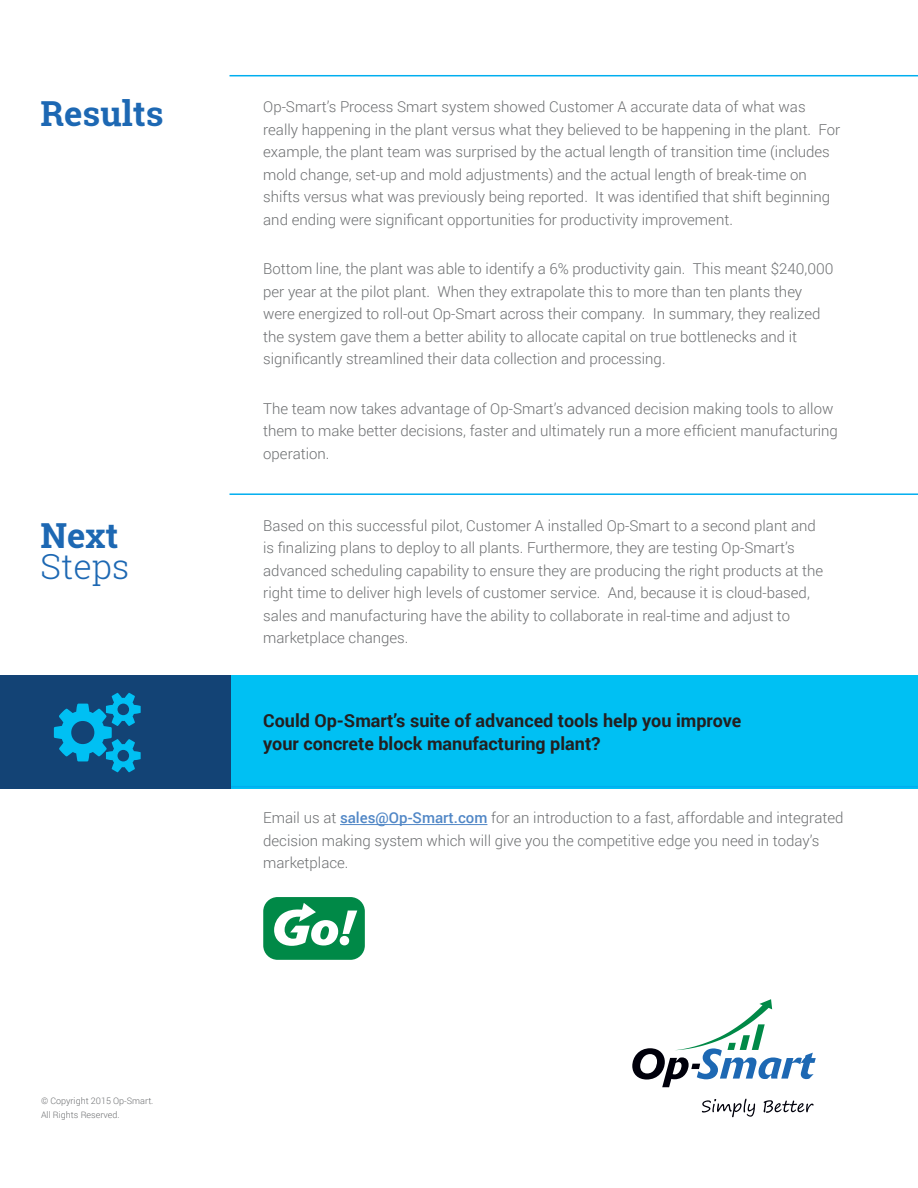
<style>
.page{position:relative;width:918px;height:1188px;background:#fff}
.page>*{position:absolute;margin:0;border:0;box-sizing:border-box;transform-origin:0 0}
.t1{font:700 34.5px "Roboto Slab";color:#1d68b3}
.t2{font:300 34.5px "Roboto Slab";color:#1d68b3}
.t3{font:700 18px/22.5px "Roboto";color:#231f20}
.t4{font:300 15px/22.5px "Roboto";color:#6d6f71}
.t5{font:300 9px/13.5px "Roboto";color:#6d6f71}
.s1{font-weight:500;color:#5187c6}
</style>
<div class="page">
<svg style="left:702px;top:1099px;width:53px;height:18px"></svg>
<svg style="left:764px;top:1100px;width:50px;height:13px"></svg>
<svg style="left:632px;top:999px;width:184px;height:88px"></svg>
<hr style="left:230px;top:75px;width:688px;height:1px;background:#00aeef">
<hr style="left:230px;top:493px;width:688px;height:2px;background:#00aeef">
<div style="left:230px;top:675px;width:688px;height:113px;background:#00c0f3"></div>
<hr style="left:230px;top:786px;width:688px;height:1px;background:#00aeef">
<hr style="left:340px;top:824px;width:147px;height:1px;background:#5187c6">
<div style="left:0;top:675px;width:231px;height:113px;background:#134375"></div>
<div style="left:263px;top:897px;width:102px;height:63px;background:#008947;border-radius:14px"></div>
<svg style="left:274px;top:903px;width:83px;height:43px"></svg>
<h1 class="t1" style="left:40px;top:90px;width:125px">Results</h1>
<h1 class="t1" style="left:40px;top:511px;width:79px">Next</h1>
<h1 class="t2" style="left:40px;top:543px;width:90px">Steps</h1>
<p class="t5" style="left:41px;top:1094px;width:114px">© Copyright 2015 Op-Smart.<br>All Rights Reserved.</p>
<p class="t4" style="left:263px;top:95px;width:579px">Op‑Smart’s Process Smart system showed Customer A accurate data of what was really happening in the plant versus what they believed to be happening in the plant. For example, the plant team was surprised by the actual length of transition time (includes mold change, set-up and mold adjustments) and the actual length of break-time on shifts versus what was previously being reported. It was identified that shift beginning and ending were significant opportunities for productivity improvement.</p>
<p class="t4" style="left:263px;top:257px;width:572px">Bottom line, the plant was able to identify a 6% productivity gain. This meant $240,000 per year at the pilot plant. When they extrapolate this to more than ten plants they were energized to roll-out Op‑Smart across their company. In summary, they realized the system gave them a better ability to allocate capital on true bottlenecks and it significantly streamlined their data collection and processing.</p>
<p class="t4" style="left:263px;top:397px;width:576px">The team now takes advantage of Op‑Smart’s advanced decision making tools to allow them to make better decisions, faster and ultimately run a more efficient manufacturing operation.</p>
<p class="t4" style="left:263px;top:514px;width:561px">Based on this successful pilot, Customer A installed Op‑Smart to a second plant and is finalizing plans to deploy to all plants. Furthermore, they are testing Op‑Smart’s advanced scheduling capability to ensure they are producing the right products at the right time to deliver high levels of customer service. And, because it is cloud-based, sales and manufacturing have the ability to collaborate in real-time and adjust to marketplace changes.</p>
<p class="t3" style="left:263px;top:709px;width:480px">Could Op‑Smart’s suite of advanced tools help you improve your concrete block manufacturing plant?</p>
<p class="t4" style="left:263px;top:806px;width:582px">Email us at <span class="s1">sales@Op-Smart.com</span> for an introduction to a fast, affordable and integrated decision making system which will give you the competitive edge you need in today’s marketplace.</p>
</div>
